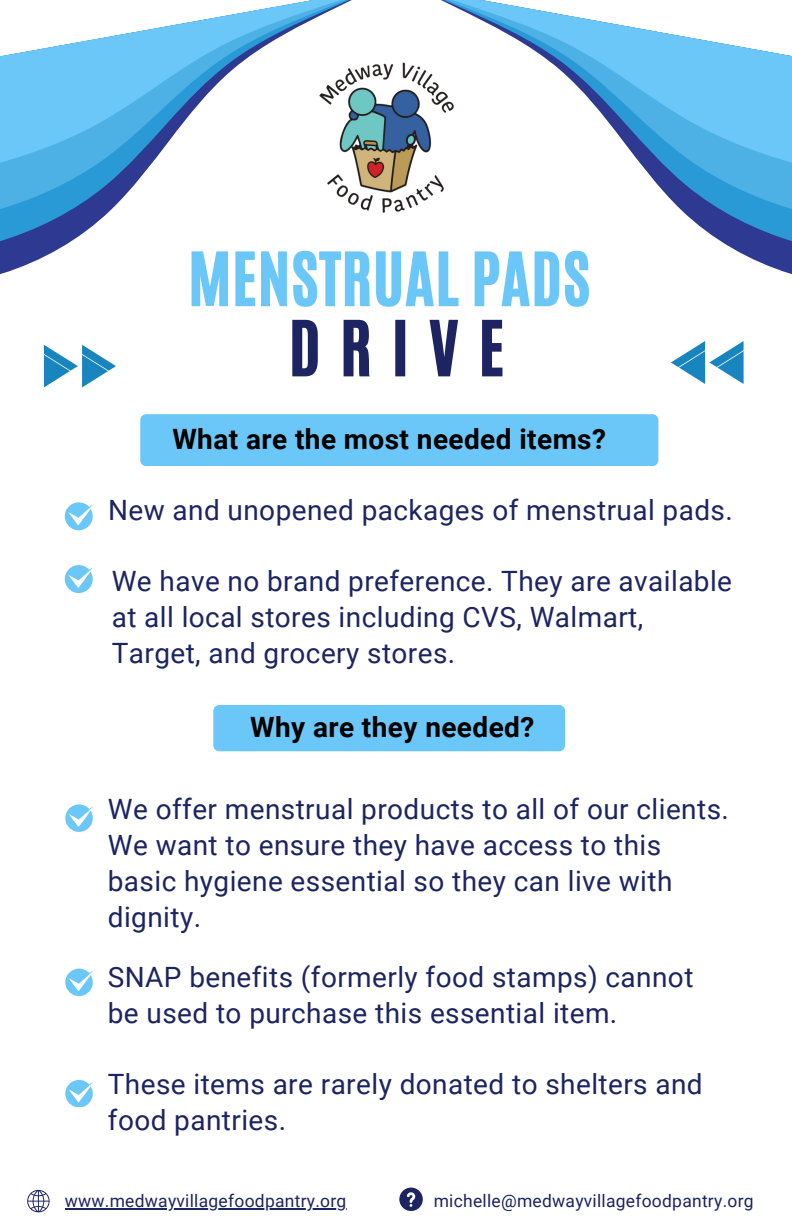
<style>
.page{position:relative;width:792px;height:1224px;background:#fff}
.page>*{position:absolute;margin:0;border:0;box-sizing:border-box;transform-origin:0 0}
.t1{font:64px "CA Generated";letter-spacing:.31em;color:#1c2462}
.t2{font:62px "CA Generated";letter-spacing:.015em;color:#6bc7f8}
.t3{font:28px/36px "Roboto";letter-spacing:.015em;color:#1c2462}
.t4{font:700 28px "Roboto";letter-spacing:.015em;color:#000}
.t5{font:17.4px "Roboto";letter-spacing:.015em;color:#1c2462}
</style>
<div class="page">
<svg style="left:725px;top:244px;width:67px;height:30px;fill:#2e3a92"></svg>
<svg style="left:668px;top:197px;width:124px;height:47px"></svg>
<svg style="left:441px;top:0;width:351px;height:197px"></svg>
<svg style="left:0;top:244px;width:67px;height:30px;fill:#2e3a92"></svg>
<svg style="left:0;top:197px;width:124px;height:47px"></svg>
<svg style="left:0;top:0;width:352px;height:197px"></svg>
<div style="left:140px;top:414px;width:518px;height:52px;background:#6bc7f8"></div>
<svg style="left:671px;top:341px;width:73px;height:43px"></svg>
<svg style="left:43px;top:345px;width:73px;height:43px"></svg>
<svg style="left:65px;top:502px;width:28px;height:28px"></svg>
<svg style="left:65px;top:565px;width:28px;height:28px"></svg>
<svg style="left:65px;top:804px;width:29px;height:27px"></svg>
<img style="left:302px;top:55px;width:168px;height:158px">
<svg style="left:27px;top:1190px;width:23px;height:22px"></svg>
<svg style="left:399px;top:1188px;width:24px;height:23px"></svg>
<hr style="left:65px;top:1208px;width:282px;height:2px;background:#1c2462">
<div style="left:213px;top:705px;width:352px;height:46px;background:#6bc7f8"></div>
<svg style="left:65px;top:969px;width:28px;height:27px"></svg>
<svg style="left:65px;top:1080px;width:29px;height:27px"></svg>
<h1 class="t2" style="left:188px;top:235px;width:403px">MENSTRUAL PADS</h1>
<h1 class="t1" style="left:289px;top:302px;width:217px">DRIVE</h1>
<p class="t4" style="left:172px;top:423px;width:435px">What are the most needed items?</p>
<p class="t3" style="left:108px;top:492px;width:626px">New and unopened packages of menstrual pads.</p>
<p class="t3" style="left:112px;top:563px;width:622px">We have no brand preference. They are available at all local stores including CVS, Walmart,<br>Target, and grocery stores.</p>
<h2 class="t4" style="left:250px;top:711px;width:286px">Why are they needed?</h2>
<p class="t3" style="left:108px;top:791px;width:623px">We offer menstrual products to all of our clients.<br>We want to ensure they have access to this basic hygiene essential so they can live with dignity.</p>
<h3 class="t3" style="left:108px;top:960px;width:587px">SNAP benefits (formerly food stamps) cannot be used to purchase this essential item.</h3>
<h3 class="t3" style="left:108px;top:1066px;width:596px">These items are rarely donated to shelters and food pantries.</h3>
<p class="t5" style="left:65px;top:1191px;width:283px">www.medwayvillagefoodpantry.org</p>
<p class="t5" style="left:434px;top:1191px;width:322px">michelle@medwayvillagefoodpantry.org</p>
</div>
